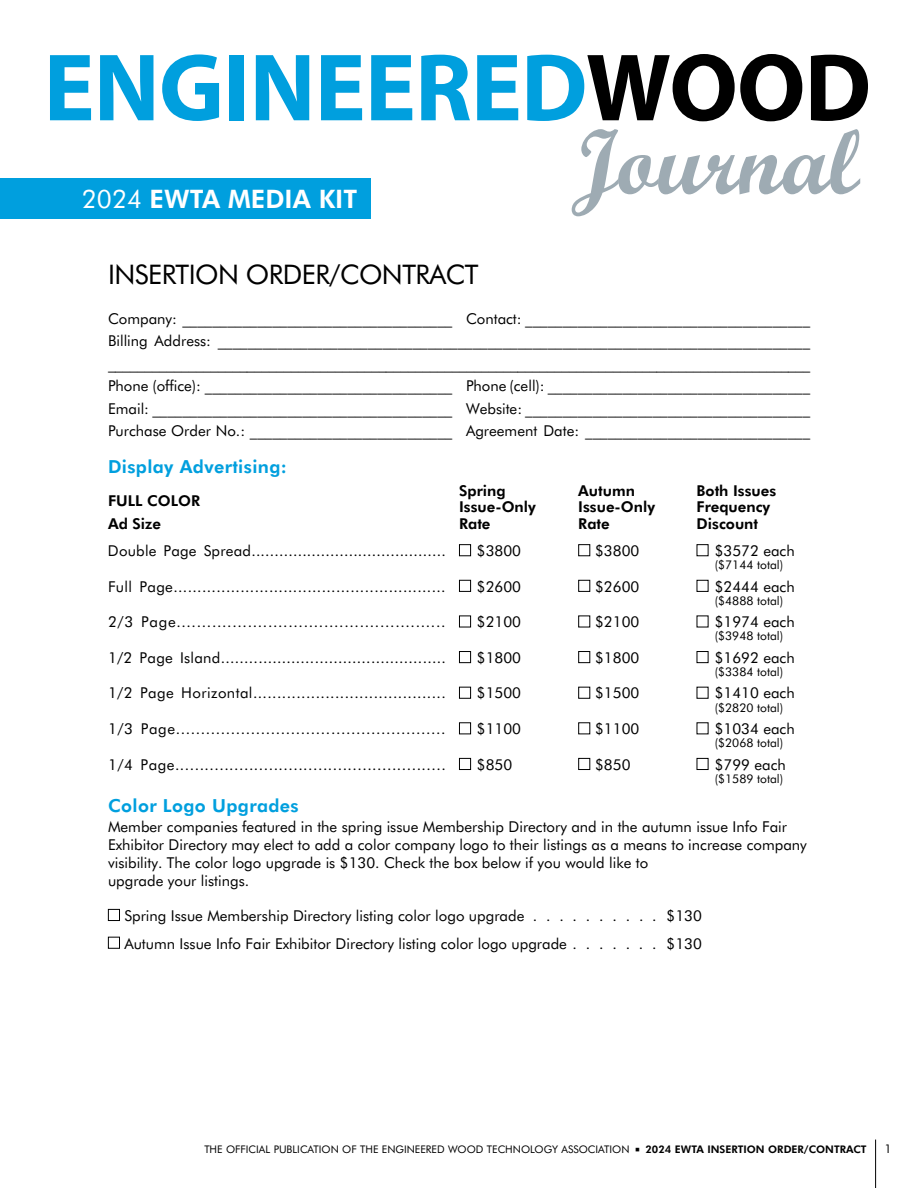
<style>
.page{position:relative;width:918px;height:1188px;background:#fff}
.page>*{position:absolute;margin:0;border:0;box-sizing:border-box;transform-origin:0 0}
.t1{font:27px "Futura BT";letter-spacing:-.02em;color:#000}
.t2{font:700 25.5px "Futura BT";color:#fff}
.t3{font:700 18px "Futura BT";letter-spacing:.02em;color:#009fde}
.t4{font:15px/22.4px "Futura BT";color:#000}
.t5{font:15px "Futura BT";letter-spacing:.025em;color:#000}
.t6{font:700 15px/16.5px "Futura BT";color:#000}
.t7{font:15px "Futura BT";letter-spacing:.02em;color:#000}
.t8{font:12px "Futura BT";color:#000}
.t9{font:10.5px "Futura BT";color:#000}
.s1{font-weight:400}
.s2{font-weight:700}
</style>
<div class="page">
<div style="left:0;top:178px;width:371px;height:40px;background:#009fde"></div>
<svg style="left:572px;top:129px;width:288px;height:87px"></svg>
<svg style="left:50px;top:55px;width:41px;height:65px"></svg>
<svg style="left:100px;top:55px;width:53px;height:65px"></svg>
<svg style="left:162px;top:54px;width:57px;height:67px"></svg>
<div style="left:230px;top:55px;width:14px;height:65px;background:#009fde"></div>
<svg style="left:256px;top:55px;width:53px;height:65px"></svg>
<svg style="left:321px;top:55px;width:41px;height:65px"></svg>
<svg style="left:371px;top:55px;width:41px;height:65px"></svg>
<svg style="left:421px;top:55px;width:49px;height:65px"></svg>
<svg style="left:477px;top:55px;width:41px;height:65px"></svg>
<svg style="left:527px;top:54px;width:275px;height:67px"></svg>
<svg style="left:811px;top:55px;width:57px;height:66px"></svg>
<hr style="left:875px;top:1140px;width:1px;height:48px;background:#000">
<div style="left:459px;top:544px;width:12px;height:12px;border:1px solid #000"></div>
<div style="left:578px;top:544px;width:12px;height:12px;border:1px solid #000"></div>
<div style="left:697px;top:544px;width:11px;height:12px;border:1px solid #000"></div>
<div style="left:459px;top:580px;width:12px;height:12px;border:1px solid #000"></div>
<div style="left:578px;top:580px;width:12px;height:12px;border:1px solid #000"></div>
<div style="left:697px;top:580px;width:11px;height:12px;border:1px solid #000"></div>
<div style="left:459px;top:616px;width:12px;height:11px;border:1px solid #000"></div>
<div style="left:578px;top:616px;width:12px;height:11px;border:1px solid #000"></div>
<div style="left:459px;top:651px;width:12px;height:12px;border:1px solid #000"></div>
<div style="left:578px;top:651px;width:12px;height:12px;border:1px solid #000"></div>
<div style="left:697px;top:651px;width:11px;height:12px;border:1px solid #000"></div>
<div style="left:459px;top:687px;width:12px;height:12px;border:1px solid #000"></div>
<div style="left:578px;top:687px;width:12px;height:12px;border:1px solid #000"></div>
<div style="left:697px;top:687px;width:11px;height:12px;border:1px solid #000"></div>
<div style="left:459px;top:722px;width:12px;height:12px;border:1px solid #000"></div>
<div style="left:578px;top:722px;width:12px;height:12px;border:1px solid #000"></div>
<div style="left:459px;top:758px;width:12px;height:12px;border:1px solid #000"></div>
<div style="left:578px;top:758px;width:12px;height:12px;border:1px solid #000"></div>
<div style="left:697px;top:758px;width:11px;height:12px;border:1px solid #000"></div>
<div style="left:108px;top:909px;width:12px;height:12px;border:1px solid #000"></div>
<div style="left:108px;top:937px;width:12px;height:12px;border:1px solid #000"></div>
<h2 class="t2" style="left:82px;top:181px;width:277px"><span class="s1">2024</span> EWTA MEDIA KIT</h2>
<h1 class="t1" style="left:108px;top:256px;width:372px">INSERTION ORDER/CONTRACT</h1>
<p class="t4" style="left:108px;top:307px;width:704px;text-align:justify">Company: ____________________________________ Contact: ______________________________________ Billing Address: _______________________________________________________________________________ ________________________________________________________________________________________________ Phone (office): _________________________________ Phone (cell): ___________________________________ Email: ________________________________________ Website: ______________________________________ Purchase Order No.: ___________________________ Agreement Date: ______________________________</p>
<p class="t3" style="left:108px;top:454px;width:180px">Display Advertising:</p>
<p class="t6" style="left:108px;top:489px;width:94px;line-height:22.5px">FULL COLOR<br>Ad Size</p>
<p class="t6" style="left:459px;top:482px;width:78px">Spring<br>Issue-Only<br>Rate</p>
<p class="t6" style="left:578px;top:482px;width:78px">Autumn<br>Issue-Only<br>Rate</p>
<p class="t6" style="left:697px;top:482px;width:81px">Both Issues<br>Frequency<br>Discount</p>
<p class="t4" style="left:108px;top:539px;width:339px">Double Page Spread..........................................</p>
<p class="t4" style="left:477px;top:539px;width:46px">$3800</p>
<p class="t4" style="left:595px;top:539px;width:46px">$3800</p>
<p class="t4" style="left:715px;top:539px;width:82px">$3572 each</p>
<p class="t8" style="left:715px;top:557px;width:70px">($7144 total)</p>
<p class="t5" style="left:108px;top:576px;width:339px">Full Page.........................................................</p>
<p class="t4" style="left:477px;top:574px;width:46px">$2600</p>
<p class="t4" style="left:595px;top:574px;width:46px">$2600</p>
<p class="t4" style="left:715px;top:574px;width:82px">$2444 each</p>
<p class="t8" style="left:715px;top:592px;width:70px">($4888 total)</p>
<p class="t4" style="left:108px;top:610px;width:339px">2/3 Page.....................................................</p>
<p class="t4" style="left:477px;top:610px;width:46px">$2100</p>
<p class="t4" style="left:595px;top:610px;width:46px">$2100</p>
<p class="t4" style="left:715px;top:610px;width:82px">$1974 each</p>
<p class="t8" style="left:715px;top:628px;width:70px">($3948 total)</p>
<p class="t7" style="left:108px;top:647px;width:339px">1/2 Page Island................................................</p>
<p class="t4" style="left:477px;top:646px;width:46px">$1800</p>
<p class="t4" style="left:595px;top:646px;width:46px">$1800</p>
<p class="t4" style="left:715px;top:646px;width:82px">$1692 each</p>
<p class="t8" style="left:715px;top:663px;width:70px">($3384 total)</p>
<p class="t5" style="left:108px;top:683px;width:339px">1/2 Page Horizontal........................................</p>
<p class="t4" style="left:477px;top:681px;width:46px">$1500</p>
<p class="t4" style="left:595px;top:681px;width:46px">$1500</p>
<p class="t4" style="left:715px;top:681px;width:82px">$1410 each</p>
<p class="t8" style="left:715px;top:699px;width:70px">($2820 total)</p>
<p class="t4" style="left:108px;top:717px;width:339px">1/3 Page......................................................</p>
<p class="t4" style="left:477px;top:717px;width:46px">$1100</p>
<p class="t4" style="left:595px;top:717px;width:46px">$1100</p>
<p class="t4" style="left:715px;top:717px;width:82px">$1034 each</p>
<p class="t8" style="left:715px;top:735px;width:70px">($2068 total)</p>
<p class="t4" style="left:108px;top:753px;width:339px">1/4 Page.......................................................</p>
<p class="t4" style="left:477px;top:753px;width:37px">$850</p>
<p class="t4" style="left:595px;top:753px;width:37px">$850</p>
<p class="t4" style="left:715px;top:753px;width:73px">$799 each</p>
<p class="t8" style="left:715px;top:770px;width:70px">($1589 total)</p>
<p class="t3" style="left:108px;top:793px;width:192px">Color Logo Upgrades</p>
<p class="t4" style="left:108px;top:818px;width:700px;line-height:18px">Member companies featured in the spring issue Membership Directory and in the autumn issue Info Fair Exhibitor Directory may elect to add a color company logo to their listings as a means to increase company visibility. The color logo upgrade is $130. Check the box below if you would like to<br>upgrade your listings.</p>
<p class="t4" style="left:124px;top:904px;width:410px">Spring Issue Membership Directory listing color logo upgrade ...........</p>
<p class="t4" style="left:667px;top:904px;width:37px">$130</p>
<p class="t4" style="left:124px;top:932px;width:449px">Autumn Issue Info Fair Exhibitor Directory listing color logo upgrade........</p>
<p class="t4" style="left:667px;top:932px;width:37px">$130</p>
<p class="t9" style="left:204px;top:1142px;width:664px">THE OFFICIAL PUBLICATION OF THE ENGINEERED WOOD TECHNOLOGY ASSOCIATION ▪ <span class="s2">2024 EWTA INSERTION ORDER/CONTRACT</span></p>
<p class="t8" style="left:885px;top:1141px;width:9px">1</p>
</div>
